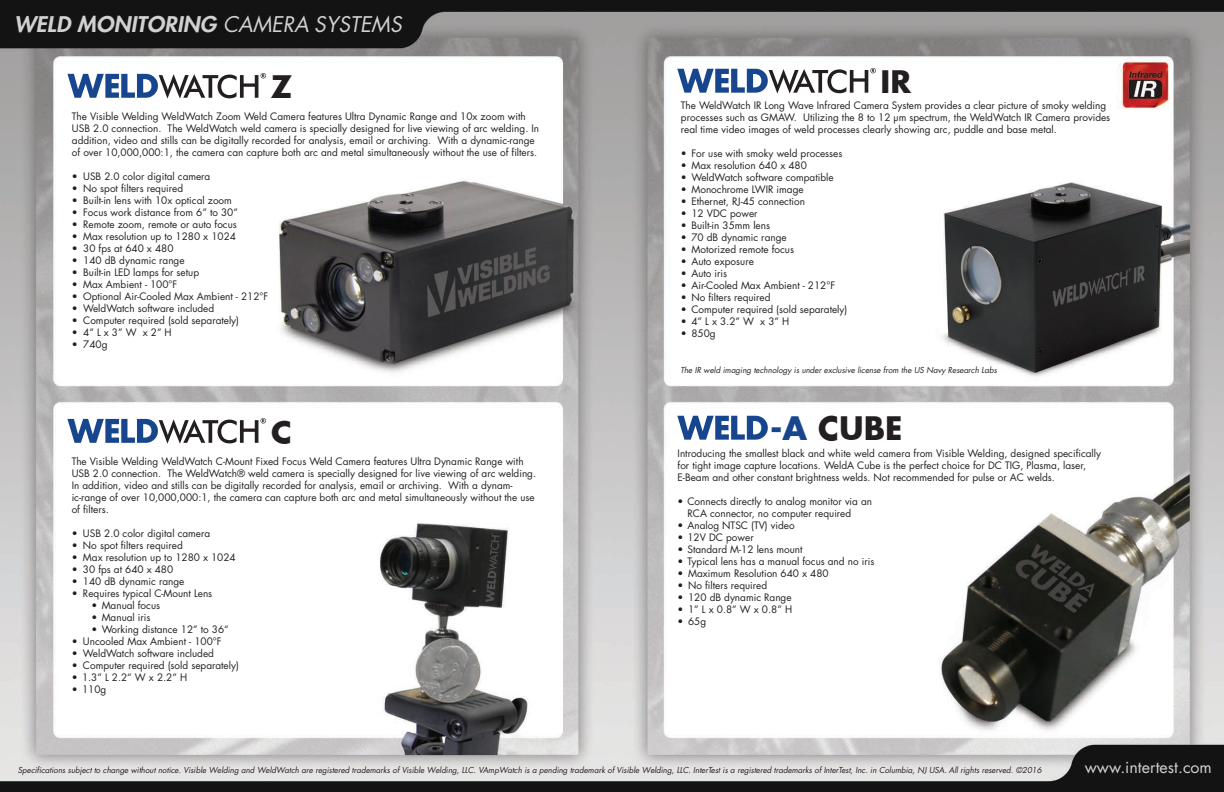
<style>
.page{position:relative;width:1224px;height:792px;background:#fff}
.page>*{position:absolute;margin:0;border:0;box-sizing:border-box;transform-origin:0 0}
.t1{font:700 31.6px "Futura";color:#231f20}
.t2{font:700 30.3px "Futura";color:#231f20}
.t3{font:700 28.9px "Futura";color:#231f20;scale:1.09 1}
.t4{font:italic 800 21px "Futura";letter-spacing:.01em;color:#d1d1d2;scale:1.06 1}
.t5{font:16px "Futura";color:#d1d1d2}
.t6{font:10px/12px "Futura";color:#231f20}
.t7{font:italic 8px "Futura";color:#231f20}
.s1{font-weight:400}
.s2{color:#17468e}
</style>
<div class="page">
<img style="left:0;top:0;width:1224px;height:792px">
<svg style="left:67px;top:73px;width:199px;height:26px"></svg>
<svg style="left:677px;top:68px;width:199px;height:26px"></svg>
<svg style="left:677px;top:416px;width:91px;height:24px"></svg>
<svg style="left:67px;top:418px;width:199px;height:26px"></svg>
<p class="t4" style="left:14px;top:11px;width:367px">WELD MONITORING <span class="s1">CAMERA SYSTEMS</span></p>
<p class="t2" style="left:271px;top:65px;width:23px">Z</p>
<p class="t2" style="left:881px;top:60px;width:32px">IR</p>
<p class="t6" style="left:72px;top:111px;width:469px">The Visible Welding WeldWatch Zoom Weld Camera features Ultra Dynamic Range and 10x zoom with USB 2.0 connection. The WeldWatch weld camera is specially designed for live viewing of arc welding. In addition, video and stills can be digitally recorded for analysis, email or archiving. With a dynamic-range of over 10,000,000:1, the camera can capture both arc and metal simultaneously without the use of filters.</p>
<p class="t6" style="left:72px;top:171px;width:140px">• USB 2.0 color digital camera</p>
<p class="t6" style="left:72px;top:183px;width:113px">• No spot filters required</p>
<p class="t6" style="left:72px;top:195px;width:162px">• Built-in lens with 10x optical zoom</p>
<p class="t6" style="left:72px;top:207px;width:168px">• Focus work distance from 6” to 30”</p>
<p class="t6" style="left:72px;top:219px;width:166px">• Remote zoom, remote or auto focus</p>
<p class="t6" style="left:72px;top:231px;width:166px">• Max resolution up to 1280 x 1024</p>
<p class="t6" style="left:72px;top:243px;width:103px">• 30 fps at 640 x 480</p>
<p class="t6" style="left:72px;top:255px;width:114px">• 140 dB dynamic range</p>
<p class="t6" style="left:72px;top:267px;width:129px">• Built-in LED lamps for setup</p>
<p class="t6" style="left:72px;top:279px;width:107px">• Max Ambient - 100°F</p>
<p class="t6" style="left:72px;top:291px;width:198px">• Optional Air-Cooled Max Ambient - 212°F</p>
<p class="t6" style="left:72px;top:303px;width:144px">• WeldWatch software included</p>
<p class="t6" style="left:72px;top:315px;width:169px">• Computer required (sold separately)</p>
<p class="t6" style="left:72px;top:327px;width:101px">• 4” L x 3” W x 2” H</p>
<p class="t6" style="left:72px;top:339px;width:37px">• 740g</p>
<p class="t3" style="left:271px;top:412px;width:21px">C</p>
<p class="t6" style="left:72px;top:456px;width:466px">The Visible Welding WeldWatch C-Mount Fixed Focus Weld Camera features Ultra Dynamic Range with USB 2.0 connection. The WeldWatch® weld camera is specially designed for live viewing of arc welding.<br>In addition, video and stills can be digitally recorded for analysis, email or archiving. With a dynam&shy;ic-range of over 10,000,000:1, the camera can capture both arc and metal simultaneously without the use of filters.</p>
<p class="t6" style="left:72px;top:528px;width:140px">• USB 2.0 color digital camera</p>
<p class="t6" style="left:72px;top:540px;width:113px">• No spot filters required</p>
<p class="t6" style="left:72px;top:552px;width:166px">• Max resolution up to 1280 x 1024</p>
<p class="t6" style="left:72px;top:564px;width:103px">• 30 fps at 640 x 480</p>
<p class="t6" style="left:72px;top:576px;width:114px">• 140 dB dynamic range</p>
<p class="t6" style="left:72px;top:588px;width:142px">• Requires typical C-Mount Lens</p>
<p class="t6" style="left:91px;top:600px;width:70px">• Manual focus</p>
<p class="t6" style="left:91px;top:612px;width:61px">• Manual iris</p>
<p class="t6" style="left:91px;top:624px;width:139px">• Working distance 12” to 36“</p>
<p class="t6" style="left:72px;top:636px;width:151px">• Uncooled Max Ambient - 100°F</p>
<p class="t6" style="left:72px;top:648px;width:144px">• WeldWatch software included</p>
<p class="t6" style="left:72px;top:660px;width:169px">• Computer required (sold separately)</p>
<p class="t6" style="left:72px;top:672px;width:117px">• 1.3” L 2.2“ W x 2.2” H</p>
<p class="t6" style="left:72px;top:684px;width:36px">• 110g</p>
<p class="t6" style="left:681px;top:99px;width:431px">The WeldWatch IR Long Wave Infrared Camera System provides a clear picture of smoky welding processes such as GMAW. Utilizing the 8 to 12 µm spectrum, the WeldWatch IR Camera provides real time video images of weld processes clearly showing arc, puddle and base metal.</p>
<p class="t6" style="left:681px;top:147px;width:163px">• For use with smoky weld processes</p>
<p class="t6" style="left:681px;top:159px;width:127px">• Max resolution 640 x 480</p>
<p class="t6" style="left:681px;top:171px;width:154px">• WeldWatch software compatible</p>
<p class="t6" style="left:681px;top:183px;width:124px">• Monochrome LWIR image</p>
<p class="t6" style="left:681px;top:195px;width:126px">• Ethernet, RJ-45 connection</p>
<p class="t6" style="left:681px;top:207px;width:78px">• 12 VDC power</p>
<p class="t6" style="left:681px;top:219px;width:91px">• Built-in 35mm lens</p>
<p class="t6" style="left:681px;top:231px;width:107px">• 70 dB dynamic range</p>
<p class="t6" style="left:681px;top:243px;width:115px">• Motorized remote focus</p>
<p class="t6" style="left:681px;top:255px;width:74px">• Auto exposure</p>
<p class="t6" style="left:681px;top:267px;width:48px">• Auto iris</p>
<p class="t6" style="left:681px;top:279px;width:156px">• Air-Cooled Max Ambient - 212°F</p>
<p class="t6" style="left:681px;top:291px;width:91px">• No filters required</p>
<p class="t6" style="left:681px;top:303px;width:168px">• Computer required (sold separately)</p>
<p class="t6" style="left:681px;top:315px;width:110px">• 4” L x 3.2” W x 3” H</p>
<p class="t6" style="left:681px;top:327px;width:36px">• 850g</p>
<p class="t7" style="left:680px;top:365px;width:318px">The IR weld imaging technology is under exclusive license from the US Navy Research Labs</p>
<p class="t1" style="left:770px;top:406px;width:134px"><span class="s2">-A</span> CUBE</p>
<p class="t6" style="left:678px;top:447px;width:425px">Introducing the smallest black and white weld camera from Visible Welding, designed specifically for tight image capture locations. WeldA Cube is the perfect choice for DC TIG, Plasma, laser,<br>E-Beam and other constant brightness welds. Not recommended for pulse or AC welds.</p>
<p class="t6" style="left:687px;top:495px;width:186px;text-indent:-10px">• Connects directly to analog monitor via an<br>RCA connector, no computer required</p>
<p class="t6" style="left:678px;top:519px;width:119px">• Analog NTSC (TV) video</p>
<p class="t6" style="left:678px;top:531px;width:78px">• 12V DC power</p>
<p class="t6" style="left:678px;top:543px;width:126px">• Standard M-12 lens mount</p>
<p class="t6" style="left:678px;top:555px;width:198px">• Typical lens has a manual focus and no iris</p>
<p class="t6" style="left:678px;top:567px;width:153px">• Maximum Resolution 640 x 480</p>
<p class="t6" style="left:678px;top:579px;width:91px">• No filters required</p>
<p class="t6" style="left:678px;top:591px;width:116px">• 120 dB dynamic Range</p>
<p class="t6" style="left:678px;top:603px;width:116px">• 1” L x 0.8” W x 0.8” H</p>
<p class="t6" style="left:678px;top:615px;width:30px">• 65g</p>
<p class="t7" style="left:18px;top:764px;width:1025px">Specifications subject to change without notice. Visible Welding and WeldWatch are registered trademarks of Visible Welding, LLC. VAmpWatch is a pending trademark of Visible Welding, LLC. InterTest is a registered trademarks of InterTest, Inc. in Columbia, NJ USA. All rights reserved. ©2016</p>
<p class="t5" style="left:1085px;top:756px;width:129px">www.intertest.com</p>
</div>
